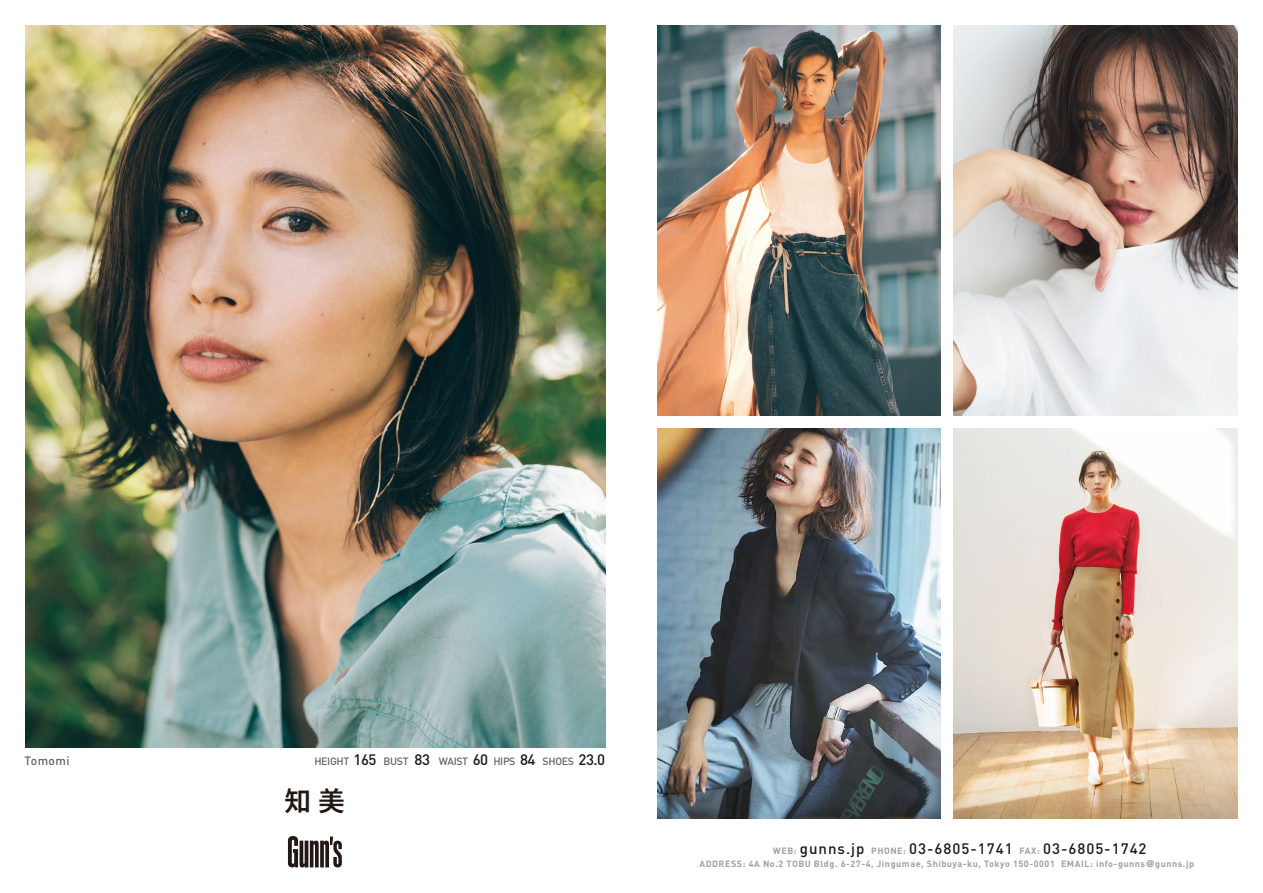
<style>
.page{position:relative;width:1263px;height:893px;background:#fff}
.page>*{position:absolute;margin:0;border:0;box-sizing:border-box;transform-origin:0 0}
.t1{font:500 27px "Axis Std";color:#221815}
.t2{font:500 15px "DIN";letter-spacing:.065em;color:#221815}
.t3{font:500 12px "DIN";letter-spacing:.035em;color:#656464}
.t4{font:500 10.5px "DIN";letter-spacing:-.035em;color:#656464}
.t5{font:700 9px "DIN";letter-spacing:.06em;color:#9fa0a0}
.s1{font-size:15px;color:#221815}
.s2{font-weight:700;font-size:9px;color:#9fa0a0}
.s3{font-family:"Axis Std";font-weight:800}
</style>
<div class="page">
<svg style="left:288px;top:836px;width:54px;height:31px"></svg>
<img style="left:25px;top:26px;width:580px;height:721px">
<img style="left:954px;top:26px;width:283px;height:389px">
<img style="left:657px;top:25px;width:284px;height:390px">
<img style="left:954px;top:428px;width:283px;height:390px">
<img style="left:657px;top:428px;width:284px;height:390px">
<h3 class="t3" style="left:25px;top:753px;width:46px">Tomomi</h3>
<p class="t4" style="left:314px;top:754px;width:292px">HEIGHT <span class="s1">165</span> BUST <span class="s1">83</span> WAIST <span class="s1">60</span> HIPS <span class="s1">84</span> SHOES <span class="s1">23.0</span></p>
<h1 class="t1" style="left:284px;top:781px;width:62px">知美</h1>
<h2 class="t2" style="left:773px;top:839px;width:375px"><span class="s2">WEB:</span> gunns.jp <span class="s2">PHONE:</span> 03-6805-1741 <span class="s2">FAX:</span> 03-6805-1742</h2>
<p class="t5" style="left:699px;top:858px;width:496px">ADDRESS: 4A No.2 TOBU Bldg. 6-27-4, Jingumae, Shibuya-ku, Tokyo 150-0001 EMAIL: info-gunns<span class="s3">@</span>gunns.jp</p>
</div>
